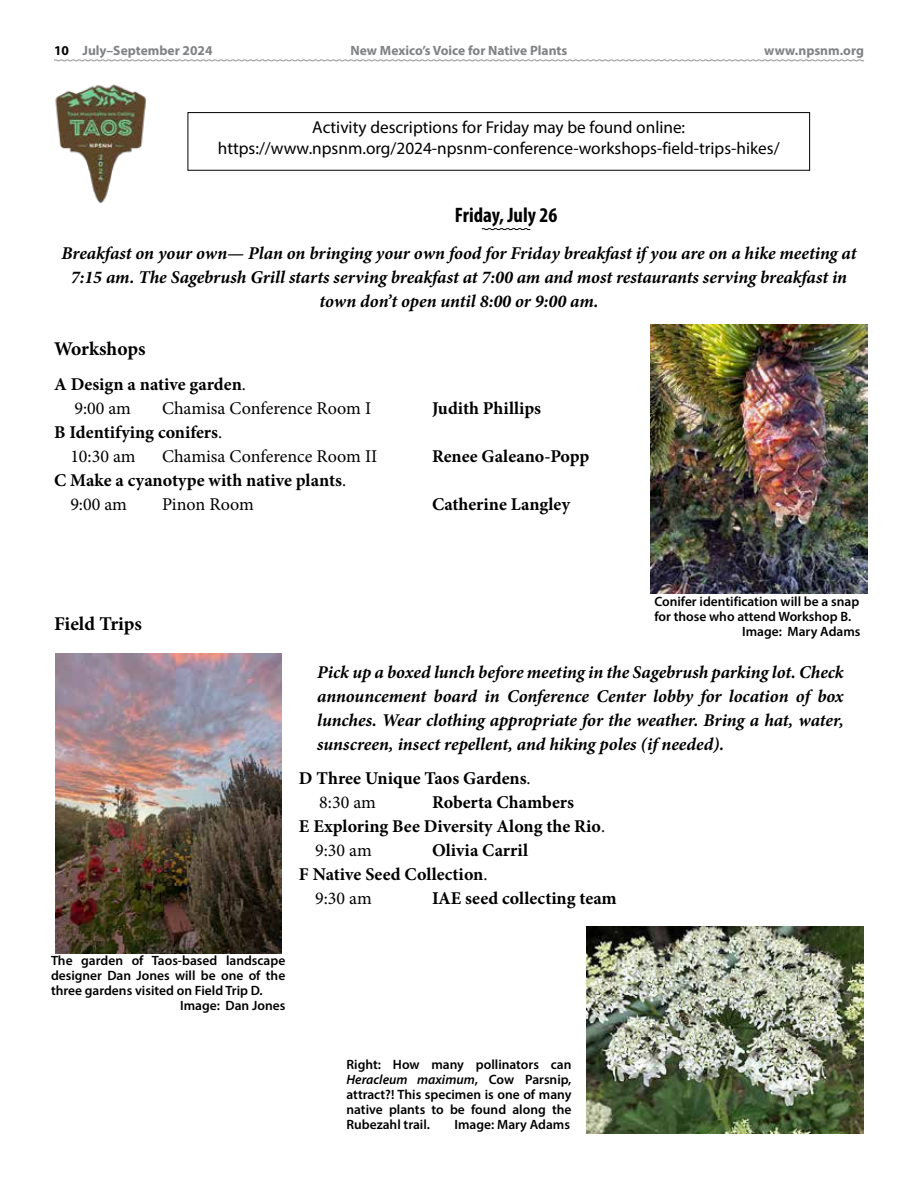
<style>
.page{position:relative;width:918px;height:1188px;background:#fff}
.page>*{position:absolute;margin:0;border:0;box-sizing:border-box;transform-origin:0 0}
.t1{font:700 condensed 21px "Myriad Pro";color:#000}
.t2{font:700 19.5px "Minion Pro";color:#000}
.t3{font:italic 700 18px/24px "Minion Pro";letter-spacing:-.005em;color:#000;text-align:center}
.t4{font:700 18px/24px "Minion Pro";color:#000}
.t5{font:18px "Minion Pro";color:#000}
.t6{font:17.25px/21px "Myriad Pro";color:#000;text-align:center}
.t7{font:600 13.5px/15px "Myriad Pro";color:#000;text-align:justify}
.t8{font:700 13.5px "Myriad Pro";color:#808285}
.s1{color:#000}
.s2{font-weight:400}
.s3{font-style:italic}
</style>
<div class="page">
<svg style="left:54px;top:59px;width:810px;height:3px"></svg>
<img style="left:55px;top:84px;width:92px;height:119px">
<svg style="left:481px;top:228px;width:50px;height:2px"></svg>
<div style="left:188px;top:112px;width:622px;height:59px;border:1px solid #000"></div>
<img style="left:55px;top:653px;width:226px;height:300px">
<img style="left:650px;top:324px;width:218px;height:270px">
<img style="left:587px;top:927px;width:276px;height:207px">
<p class="t8" style="left:54px;top:42px;width:160px"><span class="s1">10</span> July–September 2024</p>
<p class="t8" style="left:351px;top:42px;width:218px">New Mexico’s Voice for Native Plants</p>
<p class="t8" style="left:764px;top:42px;width:101px">www.npsnm.org</p>
<p class="t6" style="left:218px;top:116px;width:563px">Activity descriptions for Friday may be found online: https://www.npsnm.org/2024-npsnm-conference-workshops-field-trips-hikes/</p>
<p class="t1" style="left:455px;top:201px;width:104px">Friday, July 26</p>
<p class="t3" style="left:62px;top:241px;width:796px">Breakfast on your own— Plan on bringing your own food for Friday breakfast if you are on a hike meeting at<br>7:15 am. The Sagebrush Grill starts serving breakfast at 7:00 am and most restaurants serving breakfast in town don’t open until 8:00 or 9:00 am.</p>
<p class="t2" style="left:54px;top:335px;width:93px">Workshops</p>
<p class="t4" style="left:74px;top:372px;width:173px;text-indent:-20px">A Design a native garden<span class="s2">.<br>9:00 am</span></p>
<p class="t5" style="left:162px;top:396px;width:211px">Chamisa Conference Room I</p>
<p class="t4" style="left:432px;top:396px;width:111px">Judith Phillips</p>
<p class="t4" style="left:70px;top:420px;width:153px;text-indent:-16px">B Identifying conifers<span class="s2">.<br>10:30 am</span></p>
<p class="t5" style="left:162px;top:444px;width:217px">Chamisa Conference Room II</p>
<p class="t4" style="left:432px;top:444px;width:159px">Renee Galeano-Popp</p>
<p class="t4" style="left:70px;top:468px;width:277px;text-indent:-16px">C Make a cyanotype with native plants<span class="s2">.<br>9:00 am</span></p>
<p class="t5" style="left:162px;top:492px;width:93px">Pinon Room</p>
<p class="t4" style="left:432px;top:492px;width:140px">Catherine Langley</p>
<p class="t2" style="left:54px;top:610px;width:90px">Field Trips</p>
<p class="t7" style="left:654px;top:594px;width:206px">Conifer identification will be a snap</p>
<p class="t7" style="left:654px;top:609px;width:199px">for those who attend Workshop B.</p>
<p class="t7" style="left:742px;top:624px;width:120px">Image: Mary Adams</p>
<p class="t3" style="left:317px;top:660px;width:528px;text-align:justify">Pick up a boxed lunch before meeting in the Sagebrush parking lot. Check announcement board in Conference Center lobby for location of box lunches. Wear clothing appropriate for the weather. Bring a hat, water, sunscreen, insect repellent, and hiking poles (if needed).</p>
<p class="t4" style="left:319px;top:766px;width:213px;text-indent:-20px">D Three Unique Taos Gardens<span class="s2">.<br>8:30 am</span></p>
<p class="t4" style="left:432px;top:790px;width:143px">Roberta Chambers</p>
<p class="t4" style="left:299px;top:814px;width:308px">E Exploring Bee Diversity Along the Rio<span class="s2">.</span></p>
<p class="t5" style="left:315px;top:838px;width:58px">9:30 am</p>
<p class="t4" style="left:432px;top:838px;width:98px">Olivia Carril</p>
<p class="t4" style="left:299px;top:862px;width:190px">F Native Seed Collection<span class="s2">.</span></p>
<p class="t5" style="left:315px;top:886px;width:58px">9:30 am</p>
<p class="t4" style="left:432px;top:886px;width:186px">IAE seed collecting team</p>
<p class="t7" style="left:51px;top:952px;width:236px">The garden of Taos-based landscape</p>
<p class="t7" style="left:51px;top:967px;width:236px">designer Dan Jones will be one of the</p>
<p class="t7" style="left:51px;top:982px;width:213px">three gardens visited on Field Trip D.</p>
<p class="t7" style="left:180px;top:997px;width:107px">Image: Dan Jones</p>
<p class="t7" style="left:346px;top:1056px;width:227px">Right: How many pollinators can <span class="s3">Heracleum maximum</span>, Cow Parsnip, attract?! This specimen is one of many native plants to be found along the Rubezahl trail.</p>
<p class="t7" style="left:454px;top:1116px;width:117px">Image: Mary Adams</p>
</div>
